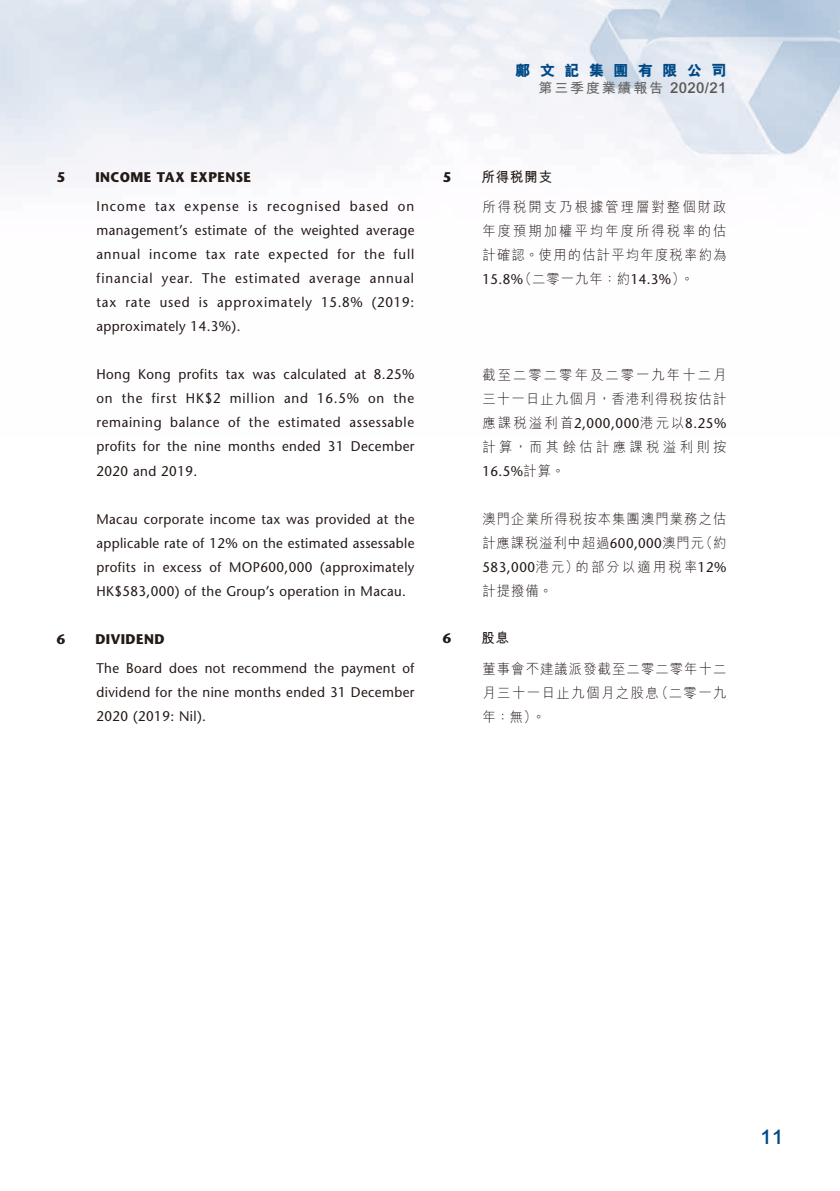
<style>
.page{position:relative;width:840px;height:1191px;background:#fff}
.page>*{position:absolute;margin:0;border:0;box-sizing:border-box;transform-origin:0 0}
.t1{font:500 20px "Arial MT Std";color:#004a87}
.t2{font:800 15px "M Hei HK";letter-spacing:.63em;color:#004a87}
._06_Notes_E{font:500 14px/24px "Stone Sans Std";letter-spacing:.03em;color:#231916;text-align:justify;scale:.95 1}
._06_Notes_C{font:300 14px/24px "M Hei HK";letter-spacing:.115em;color:#231916;text-align:justify;scale:.95 1}
._07_NH1_E{font:700 14px "Stone Sans Std";letter-spacing:.03em;color:#231916;scale:.95 1}
.t3{font:700 14px "M Hei HK";letter-spacing:.13em;color:#666565}
._07_NH1_C{font:700 14px "M Hei HK";letter-spacing:.08em;color:#231916;scale:.95 1}
._07_NH1_C-2{font:700 14px "Stone Sans Std";color:#231916;scale:.95 1}
.s1{font-family:"Arial MT Std";font-weight:500;font-size:15px;color:#595857}
.s2{font-family:"Stone Sans Std";font-weight:500}
</style>
<div class="page">
<img style="left:0;top:0;width:839px;height:173px">
<p class="t2" style="left:515px;top:60px;width:212px">鄺文記集團有限公司</p>
<p class="t3" style="left:538px;top:77px;width:189px">第三季度業績報告 <span class="s1">2020/21</span></p>
<p class="_07_NH1_E" style="left:57px;top:168px;width:10px">5</p>
<p class="_07_NH1_E" style="left:95px;top:168px;width:165px">INCOME TAX EXPENSE</p>
<p class="_06_Notes_E" style="left:96px;top:194px;width:336px">Income tax expense is recognised based on management’s estimate of the weighted average annual income tax rate expected for the full financial year. The estimated average annual tax rate used is approximately 15.8% (2019: approximately 14.3%).</p>
<p class="_06_Notes_E" style="left:96px;top:362px;width:336px">Hong Kong profits tax was calculated at 8.25% on the first HK$2 million and 16.5% on the remaining balance of the estimated assessable profits for the nine months ended 31 December 2020 and 2019.</p>
<p class="_06_Notes_E" style="left:96px;top:506px;width:336px">Macau corporate income tax was provided at the applicable rate of 12% on the estimated assessable profits in excess of MOP600,000 (approximately HK$583,000) of the Group’s operation in Macau.</p>
<p class="_07_NH1_E" style="left:57px;top:630px;width:10px">6</p>
<p class="_07_NH1_E" style="left:95px;top:630px;width:74px">DIVIDEND</p>
<p class="_06_Notes_E" style="left:96px;top:656px;width:336px">The Board does not recommend the payment of dividend for the nine months ended 31 December 2020 (2019: Nil).</p>
<p class="_07_NH1_C-2" style="left:442px;top:168px;width:10px">5</p>
<p class="_07_NH1_C" style="left:481px;top:166px;width:76px">所得稅開支</p>
<p class="_06_Notes_C" style="left:482px;top:195px;width:258px">所得稅開支乃根據管理層對整個財政年度預期加權平均年度所得稅率的估計確認。使用的估計平均年度稅率約為<span class="s2">15.8%</span>（二零一九年：約<span class="s2">14.3%</span>）。</p>
<p class="_06_Notes_C" style="left:482px;top:363px;width:258px">截至二零二零年及二零一九年十二月三十一日止九個月，香港利得稅按估計應課稅溢利首<span class="s2">2,000,000</span>港元以<span class="s2">8.25%</span>計算，而其餘估計應課稅溢利則按<span class="s2">16.5%</span>計算。</p>
<p class="_06_Notes_C" style="left:482px;top:507px;width:258px">澳門企業所得稅按本集團澳門業務之估計應課稅溢利中超過<span class="s2">600,000</span>澳門元（約<span class="s2">583,000</span>港元）的部分以適用稅率<span class="s2">12%</span>計提撥備。</p>
<p class="_07_NH1_C-2" style="left:442px;top:630px;width:10px">6</p>
<p class="_07_NH1_C" style="left:481px;top:628px;width:31px">股息</p>
<p class="_06_Notes_C" style="left:482px;top:656px;width:258px">董事會不建議派發截至二零二零年十二月三十一日止九個月之股息（二零一九年：無）。</p>
<h1 class="t1" style="left:760px;top:1125px;width:24px">11</h1>
</div>
